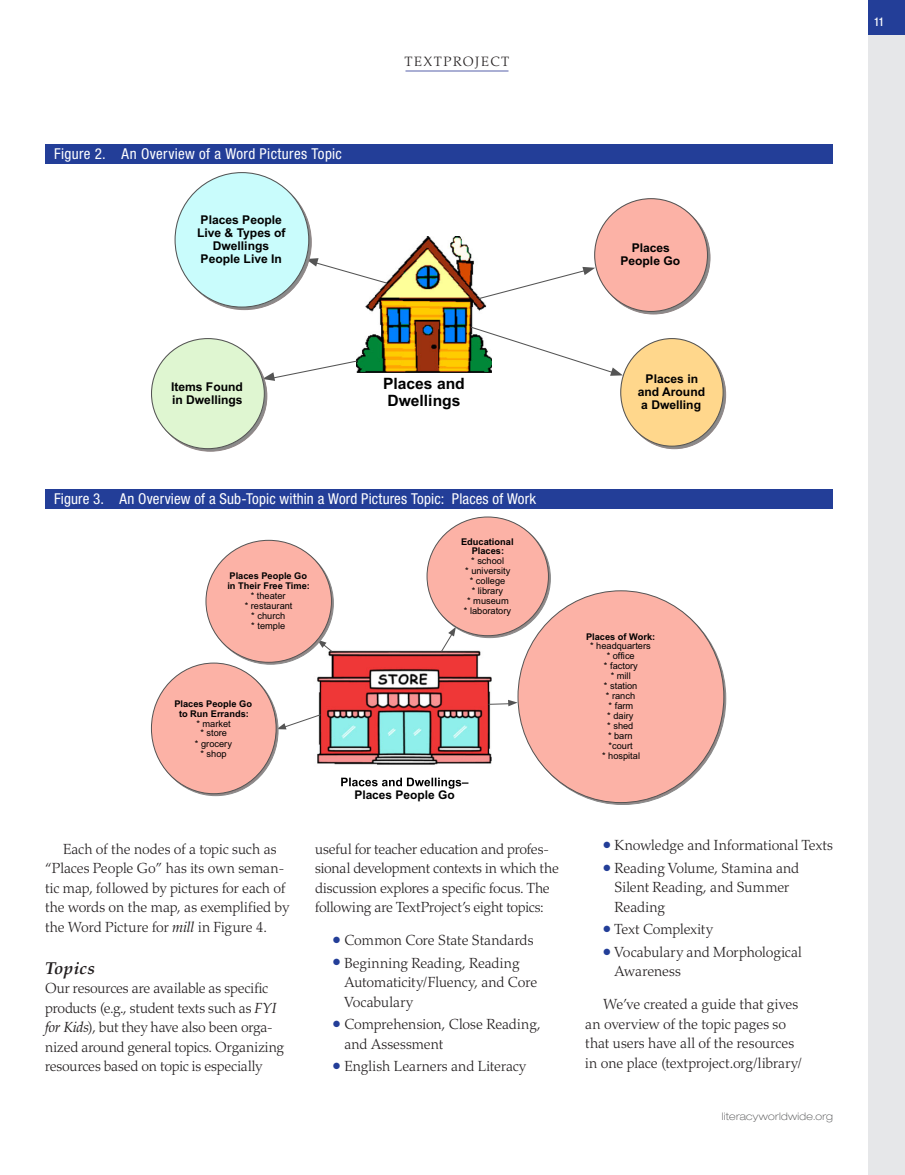
<style>
.page{position:relative;width:905px;height:1175px;background:#fff}
.page>*{position:absolute;margin:0;border:0;box-sizing:border-box;transform-origin:0 0}
.t1{font:italic 700 17.25px "Palatino LT Std";letter-spacing:.02em;color:#231f20}
.t2{font:700 15.6px/17.2px "Arial";color:#000}
.t3{font:condensed 15px "Helvetica Neue LT Std";letter-spacing:.015em;color:#fff}
.t4{font:300 14.7px/19.5px "Palatino LT Std";letter-spacing:-.005em;color:#231f20}
.t5{font:300 13.5px "Palatino LT Std";letter-spacing:.135em;color:#231f20}
.t6{font:700 12.15px/13px "Arial";color:#000;text-align:center}
.t7{font:700 12px "Arial";color:#000}
.t8{font:500 condensed 12px "Helvetica Neue LT Std";color:#fff;scale:.9 1}
.t9{font:100 expanded 10.5px "Helvetica Neue LT Std";letter-spacing:.025em;color:#4b4c4d}
.t10{font:9.3px/9.9px "Arial";color:#000;text-align:center}
.t11{font:700 9.3px/10.1px "Arial";color:#000;text-align:center}
.s1{font-weight:400;font-style:italic}
</style>
<div class="page">
<hr style="left:405px;top:71px;width:103px;height:1px;background:#5660ab">
<div style="left:868px;top:0;width:36px;height:1174px;background:#e6e7e9"></div>
<div style="left:868px;top:0;width:36px;height:34px;background:#233e98"></div>
<img style="left:356px;top:236px;width:131px;height:137px">
<svg style="left:306px;top:258px;width:81px;height:26px"></svg>
<svg style="left:478px;top:267px;width:117px;height:33px"></svg>
<svg style="left:470px;top:326px;width:153px;height:50px"></svg>
<svg style="left:262px;top:360px;width:96px;height:21px"></svg>
<svg style="left:177px;top:175px;width:134px;height:135px"></svg>
<div style="left:175px;top:172px;width:134px;height:135px;background:#c9fcfc;border-radius:50%"></div>
<svg style="left:597px;top:201px;width:113px;height:113px"></svg>
<div style="left:594px;top:198px;width:113px;height:113px;background:#fcb2a6;border-radius:50%"></div>
<svg style="left:623px;top:341px;width:102px;height:108px"></svg>
<div style="left:620px;top:338px;width:103px;height:108px;background:#ffd78c;border-radius:50%"></div>
<svg style="left:154px;top:341px;width:113px;height:110px"></svg>
<div style="left:151px;top:338px;width:113px;height:111px;background:#dff6d1;border-radius:50%"></div>
<div style="left:45px;top:144px;width:787px;height:20px;background:#233e98"></div>
<img style="left:310px;top:644px;width:182px;height:121px">
<svg style="left:277px;top:714px;width:44px;height:15px"></svg>
<svg style="left:488px;top:700px;width:29px;height:6px"></svg>
<svg style="left:440px;top:627px;width:16px;height:25px"></svg>
<svg style="left:317px;top:639px;width:15px;height:13px"></svg>
<svg style="left:341px;top:777px;width:127px;height:11px"></svg>
<div style="left:151px;top:663px;width:125px;height:130px;background:#fcb2a6;border-radius:50%"></div>
<div style="left:518px;top:591px;width:205px;height:211px;background:#fcb2a6;border-radius:50%"></div>
<div style="left:427px;top:517px;width:121px;height:118px;background:#fcb2a6;border-radius:50%"></div>
<div style="left:206px;top:540px;width:125px;height:122px;background:#fcb2a6;border-radius:50%"></div>
<div style="left:45px;top:489px;width:787px;height:20px;background:#233e98"></div>
<p class="t3" style="left:54px;top:148px;width:289px">Figure 2 . An Overview of a Word Pictures Topic</p>
<p class="t6" style="left:197px;top:215px;width:90px">Places People<br>Live &amp; Types of<br>Dwellings<br>People Live In</p>
<p class="t5" style="left:405px;top:56px;width:106px">TEXTPROJECT</p>
<p class="t6" style="left:620px;top:243px;width:61px">Places<br>People Go</p>
<p class="t8" style="left:874px;top:17px;width:12px">11</p>
<p class="t6" style="left:171px;top:382px;width:73px;text-align:left">Items Found in Dwellings</p>
<p class="t2" style="left:383px;top:376px;width:83px">Places and<br>Dwellings</p>
<p class="t6" style="left:637px;top:373px;width:69px">Places in and Around a Dwelling</p>
<p class="t3" style="left:54px;top:493px;width:483px">Figure 3 . An Overview of a Sub-Topic within a Word Pictures Topic: Places of Work</p>
<p class="t11" style="left:227px;top:571px;width:84px;text-align:left">Places People Go in Their Free Time:</p>
<p class="t10" style="left:245px;top:591px;width:49px">* theater<br>* restaurant * church<br>* temple</p>
<p class="t11" style="left:174px;top:699px;width:79px">Places People Go to Run Errands:</p>
<p class="t10" style="left:195px;top:719px;width:38px">* market * store<br>* grocery * shop</p>
<p class="t11" style="left:461px;top:537px;width:54px">Educational<br>Places:</p>
<p class="t10" style="left:464px;top:557px;width:49px">* school<br>* university * college<br>* library<br>* museum * laboratory</p>
<p class="t7" style="left:354px;top:790px;width:102px">Places People Go</p>
<p class="t4" style="left:45px;top:840px;width:246px;text-indent:18px">Each of the nodes of a topic such as “Places People Go” has its own seman&shy;tic map, followed by pictures for each of the words on the map, as exemplified by the Word Picture for <span class="s1">mill</span> in Figure 4.</p>
<p class="t1" style="left:45px;top:961px;width:51px">Topics</p>
<p class="t4" style="left:45px;top:980px;width:240px">Our resources are available as specific products (e.g., student texts such as <span class="s1">FYI for Kids</span> ), but they have also been orga&shy;nized around general topics. Organizing resources based on topic is especially</p>
<p class="t4" style="left:315px;top:840px;width:245px">useful for teacher education and profes&shy;sional development contexts in which the discussion explores a specific focus. The following are TextProject ’ s eight topics:</p>
<p class="t4" style="left:333px;top:932px;width:202px"><sup>●</sup> Common Core State Standards</p>
<p class="t4" style="left:344px;top:954px;width:194px;text-indent:-11px"><sup>●</sup> Beginning Reading, Reading<br>Automaticity/Fluency, and Core<br>Vocabulary</p>
<p class="t4" style="left:344px;top:1016px;width:198px;text-indent:-11px"><sup>●</sup> Comprehension, Close Reading, and Assessment</p>
<p class="t4" style="left:333px;top:1058px;width:194px"><sup>●</sup> English Learners and Literacy</p>
<p class="t11" style="left:586px;top:632px;width:71px">Places of Work:</p>
<p class="t10" style="left:590px;top:642px;width:62px">* headquarters * office<br>* factory<br>* mill<br>* station<br>* ranch<br>* farm<br>* dairy<br>* shed<br>* barn<br>*court<br>* hospital</p>
<p class="t4" style="left:603px;top:837px;width:231px"><sup>●</sup> Knowledge and Informational Texts</p>
<p class="t4" style="left:614px;top:860px;width:186px;text-indent:-11px"><sup>●</sup> Reading Volume, Stamina and<br>Silent Reading, and Summer<br>Reading</p>
<p class="t4" style="left:603px;top:921px;width:111px"><sup>●</sup> Text Complexity</p>
<p class="t4" style="left:614px;top:944px;width:189px;text-indent:-11px"><sup>●</sup> Vocabulary and Morphological<br>Awareness</p>
<p class="t4" style="left:585px;top:996px;width:218px;text-indent:18px">We ’ ve created a guide that gives an overview of the topic pages so that users have all of the resources in one place (textproject.org/library/</p>
<p class="t9" style="left:721px;top:1112px;width:113px">literacyworldwide.org</p>
</div>
